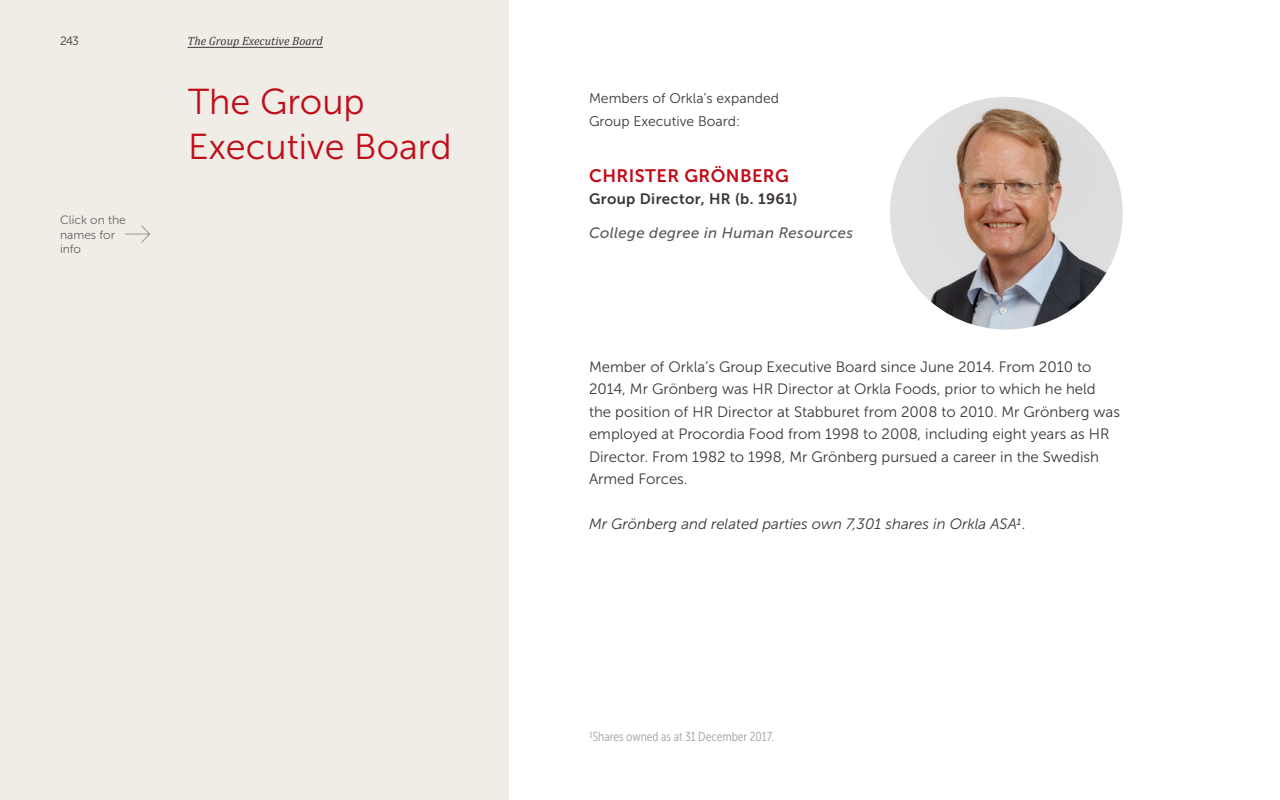
<style>
.page{position:relative;width:1280px;height:800px;background:#fff}
.page>*{position:absolute;margin:0;border:0;box-sizing:border-box;transform-origin:0 0}
.t1{font:36px/44.8px "Museo Sans 300";color:#c10c1a}
.t2{font:18px "Museo Sans 700";letter-spacing:.025em;color:#c10c1a}
.t3{font:15px/22.4px "Museo Sans 300";color:#3c3637}
.t4{font:italic 15px "Museo Sans 300";color:#3c3637}
.t5{font:italic 15px "Museo Sans 500";letter-spacing:.025em;color:#5f585b}
.t6{font:15px "Museo Sans 700";letter-spacing:.025em;color:#3c3637}
.t7{font:14px/22.4px "Museo Sans 300";color:#3c3637}
.t8{font:13px "Museo Sans Cond 300";color:#a6a0a3}
.t9{font:italic 12px "Cambria";color:#3c3637}
.t10{font:12px/14.4px "Museo Sans 300";color:#6a6265}
.t11{font:12px "Museo Sans 300";color:#3c3637}
</style>
<div class="page">
<img style="left:890px;top:97px;width:233px;height:233px;border-radius:116px">
<div style="left:0;top:0;width:509px;height:800px;background:#efede5"></div>
<hr style="left:188px;top:47px;width:135px;height:1px;background:#3c3637">
<svg style="left:125px;top:225px;width:25px;height:18px"></svg>
<p class="t11" style="left:60px;top:34px;width:20px">243</p>
<p class="t10" style="left:60px;top:213px;width:67px">Click on the names for info</p>
<p class="t9" style="left:188px;top:33px;width:137px">The Group Executive Board</p>
<h1 class="t1" style="left:188px;top:80px;width:265px">The Group<br>Executive Board</h1>
<p class="t7" style="left:589px;top:87px;width:192px">Members of Orkla’s expanded<br>Group Executive Board:</p>
<p class="t2" style="left:589px;top:165px;width:201px">CHRISTER GRÖNBERG</p>
<p class="t6" style="left:589px;top:190px;width:210px">Group Director, HR (b. 1961)</p>
<p class="t5" style="left:589px;top:224px;width:266px">College degree in Human Resources</p>
<p class="t3" style="left:589px;top:356px;width:533px">Member of Orkla’s Group Executive Board since June 2014. From 2010 to 2014, Mr Grönberg was HR Director at Orkla Foods, prior to which he held the position of HR Director at Stabburet from 2008 to 2010. Mr Grönberg was employed at Procordia Food from 1998 to 2008, including eight years as HR Director. From 1982 to 1998, Mr Grönberg pursued a career in the Swedish Armed Forces.</p>
<p class="t4" style="left:589px;top:516px;width:439px">Mr Grönberg and related parties own 7,301 shares in Orkla ASA1.</p>
<p class="t8" style="left:589px;top:729px;width:186px">1Shares owned as at 31 December 2017.</p>
</div>
